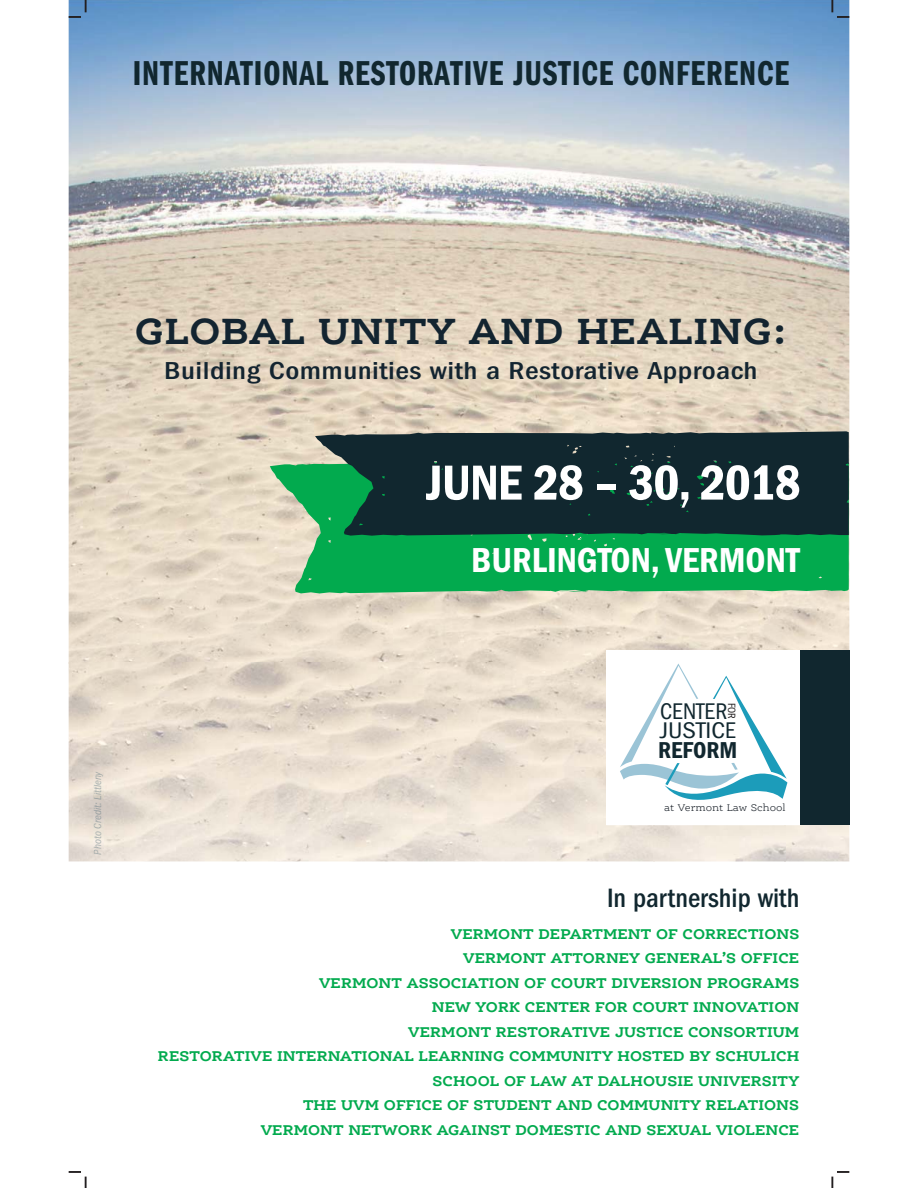
<style>
.page{position:relative;width:918px;height:1188px;background:#fff}
.page>*{position:absolute;margin:0;border:0;box-sizing:border-box;transform-origin:0 0}
.t1{font:600 condensed 50.85px "Franklin Gothic";letter-spacing:-.02em;color:#fff}
.t2{font:700 38.85px "Ernestine OT";letter-spacing:.02em;color:#132430}
.t3{font:35.85px "Franklin Gothic Demi Cmpr";letter-spacing:.025em;color:#11272f}
.t4{font:600 condensed 35.85px "Franklin Gothic";color:#fff}
.t5{font:500 condensed 27.45px "Franklin Gothic";color:#11272f}
.t6{font:500 condensed 25.35px "Franklin Gothic";letter-spacing:.015em;color:#132430;scale:1.2 1}
.t7{font:600 condensed 23.85px "Franklin Gothic";color:#11272f}
.t8{font:condensed 23.4px "Franklin Gothic";color:#11272f;scale:1.13 1}
.t9{font:condensed 23.4px "Franklin Gothic";color:#11272f}
.t10{font:700 15.15px/24.5px "Ernestine OT";letter-spacing:.005em;color:#02aa4e;text-align:right}
.t11{font:italic condensed 10.8px "Franklin Gothic";color:#a9b1b1}
.t12{font:condensed 10.8px "Franklin Gothic";color:#221e1f}
.t13{font:300 10.5px "Ernestine OT";color:#1c232b}
.s1{color:#a7b0af}
.s2{color:#99a1a3}
.s3{color:#989fa1}
.s4{color:#9ea6a6}
.s5{color:#98a1a1}
.s6{color:#a7afaf}
.s7{color:#a3aba9}
.s8{color:#a1aaa7}
.s9{color:#a4acaa}
.s10{color:#a8b0af}
.s11{color:#a1a9a7}
</style>
<div class="page">
<img style="left:69px;top:0;width:780px;height:662px">
<img style="left:785px;top:825px;width:64px;height:36px">
<img style="left:69px;top:662px;width:585px;height:199px">
<img style="left:654px;top:825px;width:131px;height:36px">
<svg style="left:270px;top:461px;width:579px;height:132px;background:#24b160"></svg>
<svg style="left:315px;top:431px;width:534px;height:105px;background:#163635"></svg>
<img style="left:94px;top:771px;width:9px;height:83px">
<div style="left:606px;top:651px;width:195px;height:174px;background:#fff"></div>
<svg style="left:620px;top:664px;width:167px;height:136px"></svg>
<div style="left:800px;top:651px;width:49px;height:174px;background:#11272f"></div>
<svg style="left:69px;top:0;width:18px;height:18px"></svg>
<svg style="left:831px;top:0;width:18px;height:18px"></svg>
<svg style="left:69px;top:1171px;width:18px;height:17px"></svg>
<svg style="left:831px;top:1171px;width:18px;height:17px"></svg>
<p class="t3" style="left:133px;top:61px;width:658px">INTERNATIONAL RESTORATIVE JUSTICE CONFERENCE</p>
<p class="t2" style="left:135px;top:308px;width:653px">GLOBAL UNITY AND HEALING:</p>
<p class="t6" style="left:164px;top:362px;width:496px">Building Communities with a Restorative Approach</p>
<p class="t1" style="left:426px;top:466px;width:376px">JUNE 28 – 30, 2018</p>
<p class="t4" style="left:471px;top:548px;width:330px">BURLINGTON, VERMONT</p>
<p class="t11" style="left:94px;top:855px;width:85px;rotate:-90deg">Pho<span class="s1">to</span> <span class="s2">Cre</span><span class="s3">dit</span> <span class="s4">L</span><span class="s5">:</span> <span class="s6">tt</span><span class="s7">i</span> <span class="s8">n</span><span class="s9">e</span><span class="s10">l</span> <span class="s11">y</span></p>
<p class="t9" style="left:660px;top:703px;width:69px">CENTER</p>
<p class="t12" style="left:735px;top:703px;width:18px;rotate:90deg">FOR</p>
<p class="t8" style="left:660px;top:722px;width:69px">JUSTICE</p>
<p class="t7" style="left:658px;top:742px;width:81px">REFORM</p>
<p class="t13" style="left:664px;top:801px;width:123px">at Vermont Law School</p>
<p class="t5" style="left:607px;top:888px;width:194px">In partnership with</p>
<p class="t10" style="left:158px;top:921px;width:643px">VERMONT DEPARTMENT OF CORRECTIONS<br>VERMONT ATTORNEY GENERAL’S OFFICE<br>VERMONT ASSOCIATION OF COURT DIVERSION PROGRAMS<br>NEW YORK CENTER FOR COURT INNOVATION<br>VERMONT RESTORATIVE JUSTICE CONSORTIUM<br>RESTORATIVE INTERNATIONAL LEARNING COMMUNITY HOSTED BY SCHULICH SCHOOL OF LAW AT DALHOUSIE UNIVERSITY<br>THE UVM OFFICE OF STUDENT AND COMMUNITY RELATIONS<br>VERMONT NETWORK AGAINST DOMESTIC AND SEXUAL VIOLENCE</p>
</div>
